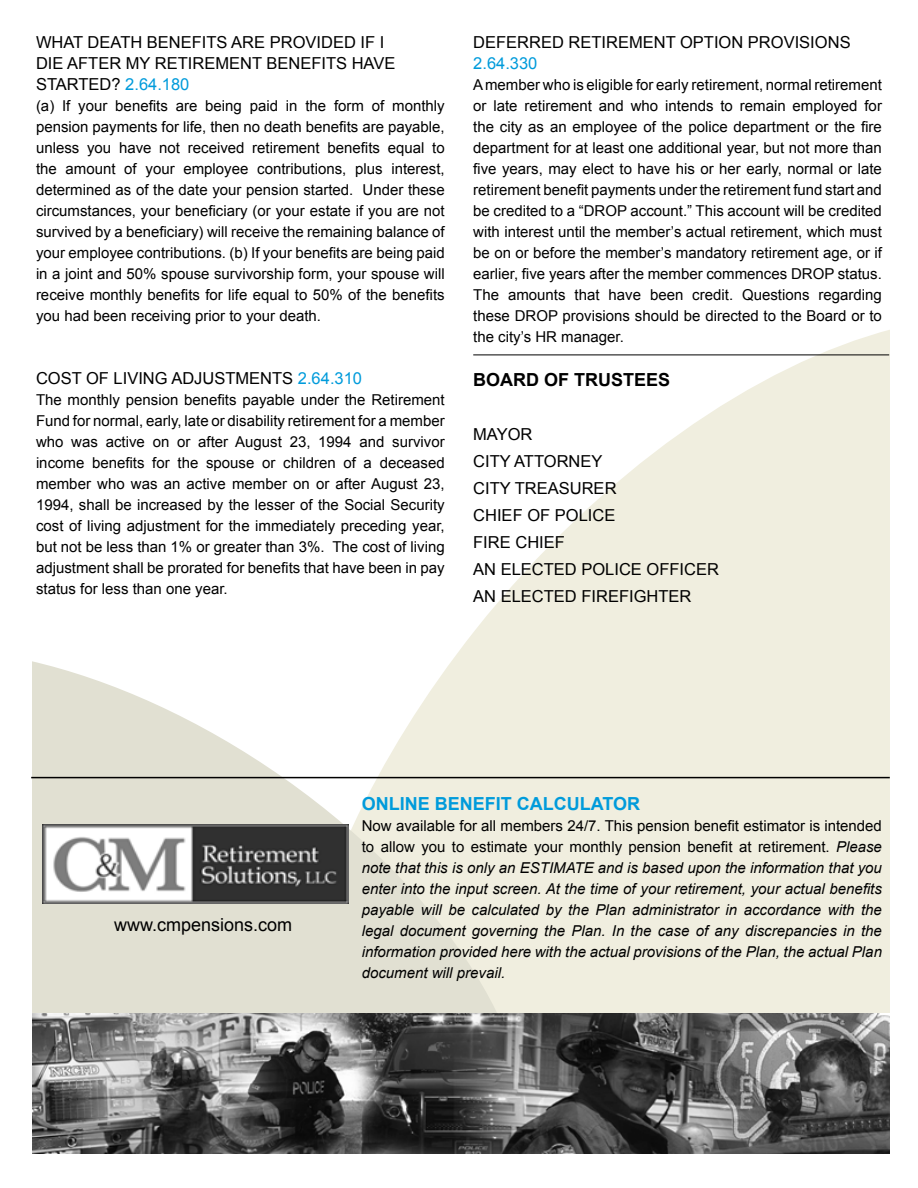
<style>
.page{position:relative;width:918px;height:1188px;background:#fff}
.page>*{position:absolute;margin:0;border:0;box-sizing:border-box;transform-origin:0 0}
.t1{font:700 18px "Arial";color:#009bdb}
.t2{font:18px "Arial";color:#000}
.t3{font:700 18px "Arial";color:#000}
.t4{font:16.5px/27px "Arial";color:#000}
.t5{font:16.5px "Arial";color:#009bdb}
.t6{font:15px/21px "Arial";color:#000;text-align:justify}
.t7{font:italic 15px/21px "Arial";color:#000;text-align:justify}
.s1{color:#009bdb}
.s2{font-style:normal}
</style>
<div class="page">
<svg style="left:452px;top:330px;width:438px;height:824px;fill:#f0eedf"></svg>
<svg style="left:32px;top:661px;width:525px;height:353px;fill:#e1e0d2"></svg>
<img style="left:32px;top:1014px;width:857px;height:140px">
<img style="left:43px;top:824px;width:305px;height:80px">
<hr style="left:31px;top:777px;width:859px;height:1px;background:#000">
<hr style="left:473px;top:355px;width:416px;height:1px;background:#000">
<p class="t4" style="left:36px;top:32px;width:361px;line-height:21px">WHAT DEATH BENEFITS ARE PROVIDED IF I<br>DIE AFTER MY RETIREMENT BENEFITS HAVE<br>STARTED? <span class="s1">2.64.180</span></p>
<p class="t6" style="left:36px;top:95px;width:410px">(a) If your benefits are being paid in the form of monthly pension payments for life, then no death benefits are payable, unless you have not received retirement benefits equal to the amount of your employee contributions, plus interest, determined as of the date your pension started. Under these circumstances, your beneficiary (or your estate if you are not survived by a beneficiary) will receive the remaining balance of your employee contributions. (b) If your benefits are being paid in a joint and 50% spouse survivorship form, your spouse will receive monthly benefits for life equal to 50% of the benefits you had been receiving prior to your death.</p>
<p class="t4" style="left:36px;top:365px;width:328px">COST OF LIVING ADJUSTMENTS <span class="s1">2.64.310</span></p>
<p class="t6" style="left:36px;top:389px;width:410px">The monthly pension benefits payable under the Retirement Fund for normal, early, late or disability retirement for a member who was active on or after August 23, 1994 and survivor income benefits for the spouse or children of a deceased member who was an active member on or after August 23, 1994, shall be increased by the lesser of the Social Security cost of living adjustment for the immediately preceding year, but not be less than 1% or greater than 3%. The cost of living adjustment shall be prorated for benefits that have been in pay status for less than one year.</p>
<p class="t4" style="left:473px;top:29px;width:379px">DEFERRED RETIREMENT OPTION PROVISIONS</p>
<p class="t5" style="left:473px;top:52px;width:66px">2.64.330</p>
<p class="t6" style="left:473px;top:74px;width:410px">A member who is eligible for early retirement, normal retirement or late retirement and who intends to remain employed for the city as an employee of the police department or the fire department for at least one additional year, but not more than five years, may elect to have his or her early, normal or late retirement benefit payments under the retirement fund start and be credited to a “DROP account.” This account will be credited with interest until the member’s actual retirement, which must be on or before the member’s mandatory retirement age, or if earlier, five years after the member commences DROP status.<br>The amounts that have been credit. Questions regarding these DROP provisions should be directed to the Board or to the city’s HR manager.</p>
<p class="t3" style="left:473px;top:368px;width:199px">BOARD OF TRUSTEES</p>
<p class="t4" style="left:473px;top:421px;width:247px">MAYOR<br>CITY ATTORNEY<br>CITY TREASURER<br>CHIEF OF POLICE<br>FIRE CHIEF<br>AN ELECTED POLICE OFFICER<br>AN ELECTED FIREFIGHTER</p>
<p class="t2" style="left:114px;top:913px;width:180px">www.cmpensions.com</p>
<p class="t1" style="left:362px;top:791px;width:280px">ONLINE BENEFIT CALCULATOR</p>
<p class="t7" style="left:362px;top:815px;width:522px"><span class="s2">Now available for all members 24/7. This pension benefit estimator is intended to allow you to estimate your monthly pension benefit at retirement.</span> Please note that this is only an ESTIMATE and is based upon the information that you enter into the input screen. At the time of your retirement, your actual benefits payable will be calculated by the Plan administrator in accordance with the legal document governing the Plan. In the case of any discrepancies in the information provided here with the actual provisions of the Plan, the actual Plan document will prevail.</p>
</div>
